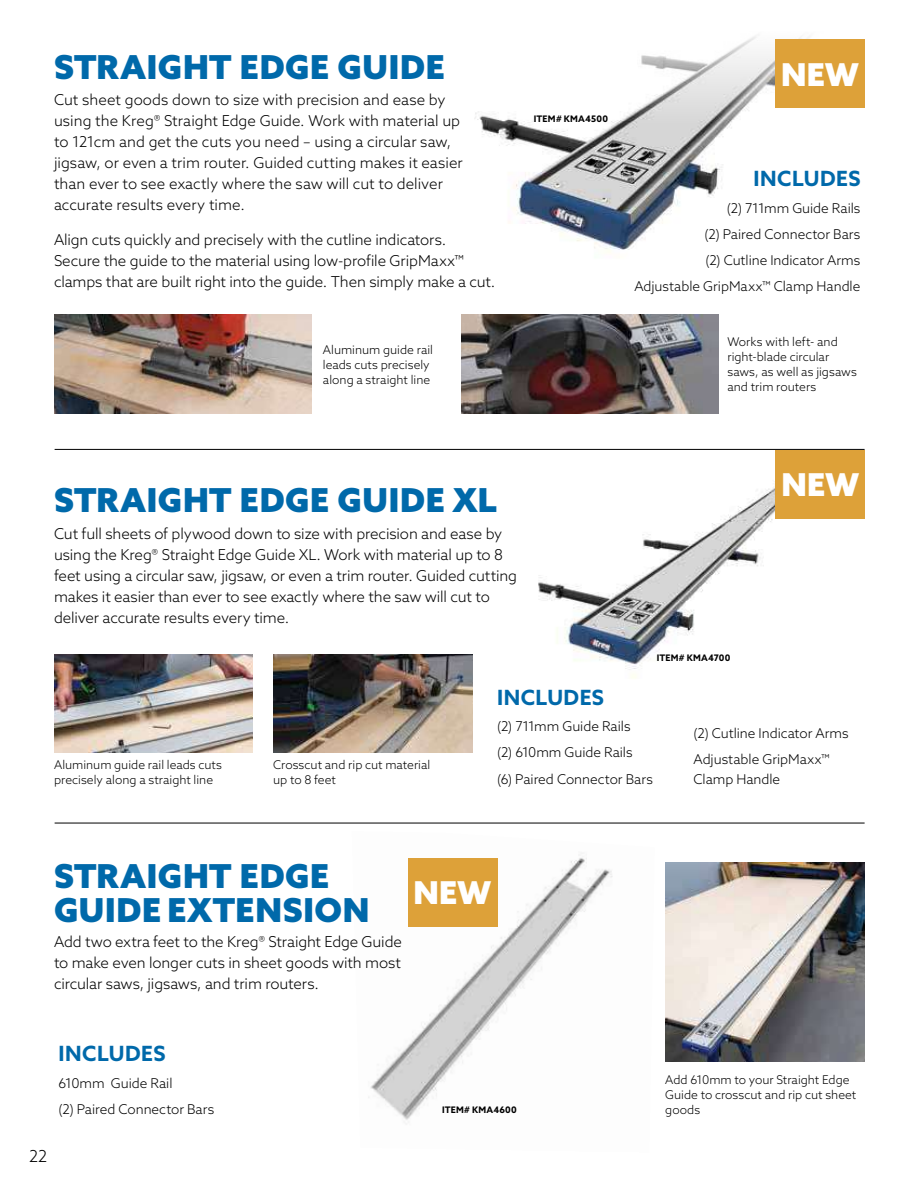
<style>
.page{position:relative;width:918px;height:1188px;background:#fff}
.page>*{position:absolute;margin:0;border:0;box-sizing:border-box;transform-origin:0 0}
.t1{font:900 33px/33.6px "Azo Sans";letter-spacing:.02em;color:#0069aa}
.t2{font:900 31.5px "Azo Sans";color:#fff}
.t3{font:700 21px "Azo Sans";letter-spacing:.025em;color:#0069aa}
.t4{font:300 16.5px "Azo Sans";color:#000101}
.t5{font:300 15px/21px "Azo Sans";letter-spacing:-.005em;color:#000}
.t6{font:300 13.5px/26.2px "Azo Sans";letter-spacing:-.005em;color:#000}
.t7{font:300 12px/15px "Azo Sans";color:#000}
.t8{font:700 9px "Azo Sans";letter-spacing:.025em;color:#000}
</style>
<div class="page">
<img style="left:368px;top:858px;width:245px;height:262px">
<img style="left:475px;top:36px;width:348px;height:217px">
<img style="left:461px;top:315px;width:258px;height:98px">
<img style="left:54px;top:315px;width:257px;height:98px">
<hr style="left:55px;top:823px;width:810px;height:1px;background:#000">
<hr style="left:55px;top:449px;width:810px;height:1px;background:#000">
<img style="left:538px;top:456px;width:291px;height:222px">
<img style="left:273px;top:654px;width:199px;height:99px">
<img style="left:54px;top:654px;width:199px;height:99px">
<img style="left:665px;top:862px;width:199px;height:199px">
<div style="left:776px;top:450px;width:89px;height:68px;background:#dda139"></div>
<div style="left:408px;top:858px;width:89px;height:68px;background:#dda139"></div>
<div style="left:776px;top:40px;width:89px;height:68px;background:#dda139"></div>
<h1 class="t1" style="left:54px;top:50px;width:392px">STRAIGHT EDGE GUIDE</h1>
<p class="t5" style="left:54px;top:89px;width:410px">Cut sheet goods down to size with precision and ease by using the Kreg® Straight Edge Guide. Work with material up to 121cm and get the cuts you need – using a circular saw, jigsaw, or even a trim router. Guided cutting makes it easier than ever to see exactly where the saw will cut to deliver accurate results every time.</p>
<p class="t5" style="left:54px;top:229px;width:443px">Align cuts quickly and precisely with the cutline indicators.<br>Secure the guide to the material using low-profile GripMaxx™ clamps that are built right into the guide. Then simply make a cut.</p>
<p class="t8" style="left:534px;top:112px;width:76px">ITEM# KMA4500</p>
<h2 class="t2" style="left:781px;top:54px;width:79px">NEW</h2>
<h3 class="t3" style="left:753px;top:165px;width:109px">INCLUDES</h3>
<p class="t6" style="left:634px;top:195px;width:228px;text-align:right">(2) 711mm Guide Rails<br>(2) Paired Connector Bars<br>(2) Cutline Indicator Arms<br>Adjustable GripMaxx™ Clamp Handle</p>
<p class="t7" style="left:323px;top:342px;width:112px">Aluminum guide rail leads cuts precisely along a straight line</p>
<p class="t7" style="left:727px;top:334px;width:131px">Works with left- and right-blade circular saws, as well as jigsaws and trim routers</p>
<h1 class="t1" style="left:54px;top:483px;width:445px">STRAIGHT EDGE GUIDE XL</h1>
<p class="t5" style="left:54px;top:523px;width:465px">Cut full sheets of plywood down to size with precision and ease by using the Kreg® Straight Edge Guide XL. Work with material up to 8 feet using a circular saw, jigsaw, or even a trim router. Guided cutting makes it easier than ever to see exactly where the saw will cut to deliver accurate results every time.</p>
<h2 class="t2" style="left:782px;top:464px;width:79px">NEW</h2>
<p class="t8" style="left:657px;top:652px;width:75px">ITEM# KMA4700</p>
<p class="t7" style="left:54px;top:757px;width:170px">Aluminum guide rail leads cuts precisely along a straight line</p>
<p class="t7" style="left:273px;top:757px;width:159px">Crosscut and rip cut material up to 8 feet</p>
<h3 class="t3" style="left:497px;top:684px;width:109px">INCLUDES</h3>
<p class="t6" style="left:497px;top:713px;width:157px">(2) 711mm Guide Rails<br>(2) 610mm Guide Rails<br>(6) Paired Connector Bars</p>
<p class="t6" style="left:694px;top:720px;width:157px">(2) Cutline Indicator Arms<br>Adjustable GripMaxx™</p>
<p class="t6" style="left:694px;top:766px;width:88px">Clamp Handle</p>
<h1 class="t1" style="left:54px;top:859px;width:317px">STRAIGHT EDGE<br>GUIDE EXTENSION</h1>
<p class="t5" style="left:54px;top:931px;width:349px;text-align:justify">Add two extra feet to the Kreg® Straight Edge Guide to make even longer cuts in sheet goods with most circular saws, jigsaws, and trim routers.</p>
<h2 class="t2" style="left:414px;top:872px;width:79px">NEW</h2>
<h3 class="t3" style="left:58px;top:1040px;width:109px">INCLUDES</h3>
<p class="t6" style="left:58px;top:1069px;width:157px">610mm Guide Rail<br>(2) Paired Connector Bars</p>
<p class="t4" style="left:29px;top:1145px;width:20px">22</p>
<p class="t8" style="left:442px;top:1103px;width:76px">ITEM# KMA4600</p>
<p class="t7" style="left:665px;top:1072px;width:193px">Add 610mm to your Straight Edge<br>Guide to crosscut and rip cut sheet goods</p>
</div>
